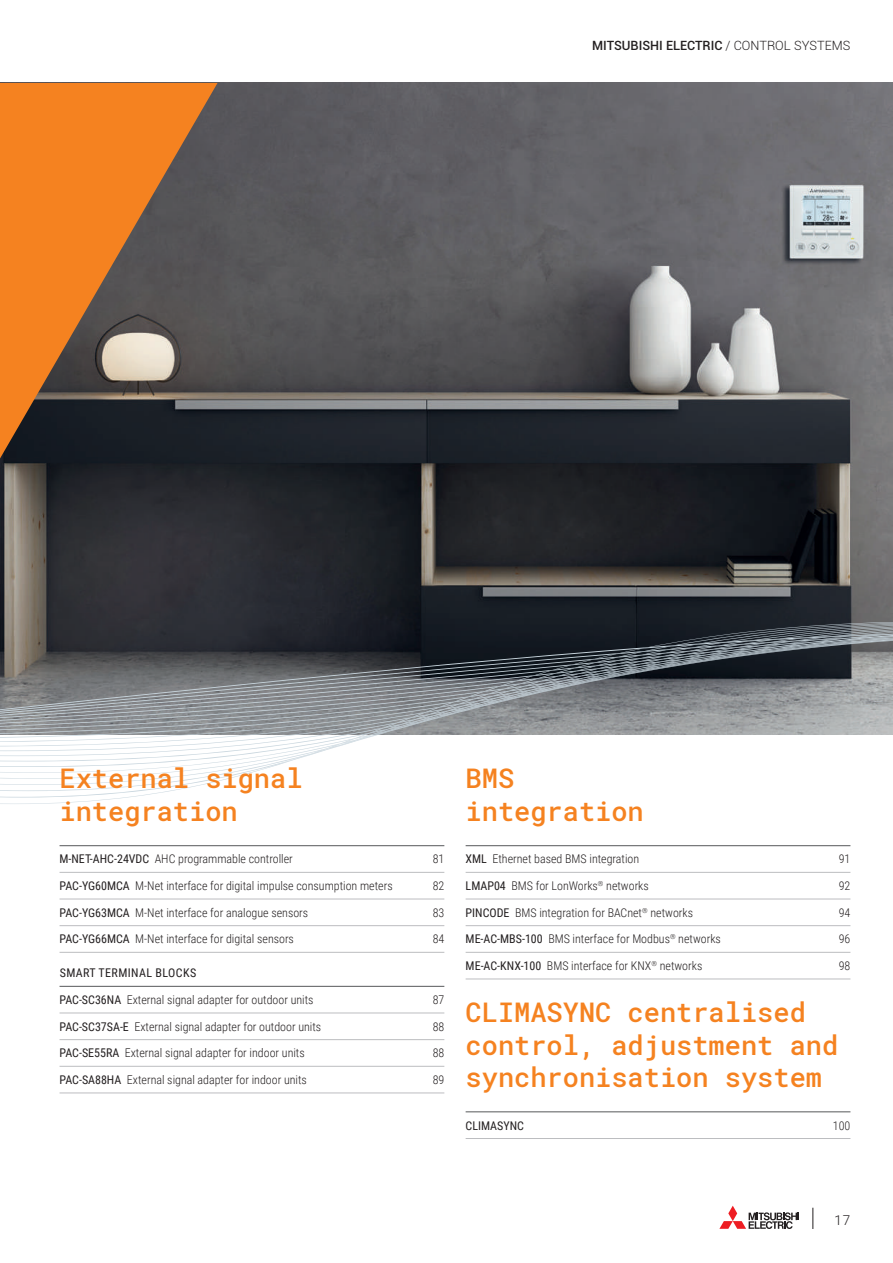
<style>
.page{position:relative;width:893px;height:1263px;background:#fff}
.page>*{position:absolute;margin:0;border:0;box-sizing:border-box;transform-origin:0 0}
.t1{font:500 27px/32.4px "Roboto Mono";color:#f58220}
.t2{font:300 13.5px "Roboto Mono";color:#231f20}
.t3{font:500 12.75px "Roboto";color:#231f20}
.t4{font:300 12px "Roboto Condensed";color:#231f20}
.t5{font:12px "Roboto Condensed";letter-spacing:.035em;color:#231f20}
.t6{font:12px "Roboto Condensed";color:#231f20}
.s1{font-weight:300}
.s2{font-weight:400}
</style>
<div class="page">
<svg style="left:719px;top:1206px;width:80px;height:23px"></svg>
<svg style="left:812px;top:1208px;width:1px;height:21px"></svg>
<img style="left:0;top:83px;width:893px;height:521px">
<hr style="left:466px;top:1111px;width:384px;height:1px;background:#57585a">
<hr style="left:466px;top:1138px;width:384px;height:1px;background:#bcbdc0">
<svg style="left:0;top:83px;width:218px;height:375px;background:#a16737"></svg>
<svg style="left:0;top:604px;width:893px;height:200px"></svg>
<hr style="left:466px;top:845px;width:384px;height:1px;background:#57585a">
<hr style="left:466px;top:872px;width:384px;height:1px;background:#bcbdc0">
<hr style="left:466px;top:899px;width:384px;height:1px;background:#bcbdc0">
<hr style="left:466px;top:925px;width:384px;height:1px;background:#bcbdc0">
<hr style="left:466px;top:952px;width:384px;height:1px;background:#bcbdc0">
<hr style="left:466px;top:978px;width:384px;height:1px;background:#bcbdc0">
<hr style="left:60px;top:845px;width:384px;height:1px;background:#57585a">
<hr style="left:60px;top:872px;width:384px;height:1px;background:#bcbdc0">
<hr style="left:60px;top:899px;width:384px;height:1px;background:#bcbdc0">
<hr style="left:60px;top:925px;width:384px;height:1px;background:#bcbdc0">
<hr style="left:60px;top:952px;width:384px;height:1px;background:#bcbdc0">
<hr style="left:60px;top:986px;width:384px;height:1px;background:#57585a">
<hr style="left:60px;top:1012px;width:384px;height:1px;background:#bcbdc0">
<hr style="left:60px;top:1039px;width:384px;height:1px;background:#bcbdc0">
<hr style="left:60px;top:1066px;width:384px;height:1px;background:#bcbdc0">
<hr style="left:60px;top:1092px;width:384px;height:1px;background:#bcbdc0">
<p class="t3" style="left:592px;top:37px;width:260px">MITSUBISHI ELECTRIC <span class="s1">/ CONTROL SYSTEMS</span></p>
<h1 class="t1" style="left:60px;top:762px;width:244px">External signal integration</h1>
<p class="t4" style="left:60px;top:851px;width:235px"><span class="s2">M-NET-AHC-24VDC</span> AHC programmable controller</p>
<p class="t4" style="left:433px;top:851px;width:13px">81</p>
<p class="t4" style="left:60px;top:877px;width:335px"><span class="s2">PAC-YG60MCA</span> M-Net interface for digital impulse consumption meters</p>
<p class="t4" style="left:433px;top:877px;width:13px">82</p>
<p class="t4" style="left:60px;top:904px;width:250px"><span class="s2">PAC-YG63MCA</span> M-Net interface for analogue sensors</p>
<p class="t4" style="left:433px;top:904px;width:13px">83</p>
<p class="t4" style="left:60px;top:931px;width:236px"><span class="s2">PAC-YG66MCA</span> M-Net interface for digital sensors</p>
<p class="t4" style="left:433px;top:931px;width:13px">84</p>
<p class="t5" style="left:60px;top:965px;width:138px">SMART TERMINAL BLOCKS</p>
<p class="t4" style="left:60px;top:991px;width:256px"><span class="s2">PAC-SC36NA</span> External signal adapter for outdoor units</p>
<p class="t4" style="left:433px;top:991px;width:13px">87</p>
<p class="t4" style="left:60px;top:1018px;width:263px"><span class="s2">PAC-SC37SA-E</span> External signal adapter for outdoor units</p>
<p class="t4" style="left:433px;top:1018px;width:13px">88</p>
<p class="t4" style="left:60px;top:1045px;width:247px"><span class="s2">PAC-SE55RA</span> External signal adapter for indoor units</p>
<p class="t4" style="left:433px;top:1045px;width:13px">88</p>
<p class="t4" style="left:60px;top:1071px;width:249px"><span class="s2">PAC-SA88HA</span> External signal adapter for indoor units</p>
<p class="t4" style="left:433px;top:1071px;width:13px">89</p>
<h1 class="t1" style="left:466px;top:762px;width:180px">BMS integration</h1>
<p class="t4" style="left:466px;top:851px;width:175px"><span class="s2">XML</span> Ethernet based BMS integration</p>
<p class="t4" style="left:839px;top:851px;width:13px">91</p>
<p class="t4" style="left:466px;top:877px;width:185px"><span class="s2">LMAP04</span> BMS for LonWorks<sup>®</sup> networks</p>
<p class="t4" style="left:839px;top:877px;width:13px">92</p>
<p class="t4" style="left:466px;top:904px;width:229px"><span class="s2">PINCODE</span> BMS integration for BACnet<sup>®</sup> networks</p>
<p class="t4" style="left:839px;top:904px;width:13px">94</p>
<p class="t4" style="left:466px;top:931px;width:257px"><span class="s2">ME-AC-MBS-100</span> BMS interface for Modbus<sup>®</sup> networks</p>
<p class="t4" style="left:839px;top:931px;width:13px">96</p>
<p class="t4" style="left:466px;top:957px;width:238px"><span class="s2">ME-AC-KNX-100</span> BMS interface for KNX<sup>®</sup> networks</p>
<p class="t4" style="left:839px;top:957px;width:13px">98</p>
<h1 class="t1" style="left:466px;top:995px;width:374px">CLIMASYNC centralised control, adjustment and synchronisation system</h1>
<p class="t6" style="left:466px;top:1117px;width:60px">CLIMASYNC</p>
<p class="t4" style="left:833px;top:1117px;width:19px">100</p>
<p class="t2" style="left:834px;top:1211px;width:18px">17</p>
</div>
